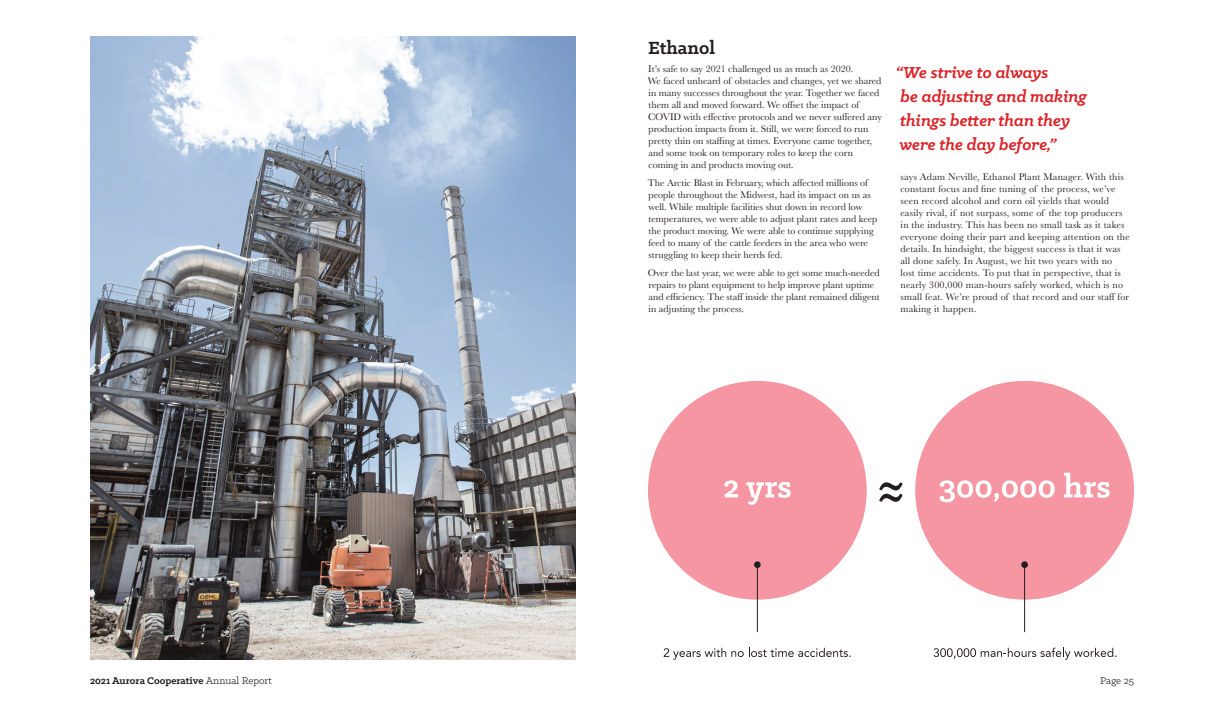
<style>
.page{position:relative;width:1224px;height:720px;background:#fff}
.page>*{position:absolute;margin:0;border:0;box-sizing:border-box;transform-origin:0 0}
.Heading-1{font:700 20px "Klinic Slab";color:#231f20}
.Callout{font:italic 700 18px/24px "Klinic Slab";color:#dc2328}
.t1{font:700 11px "Klinic Slab";color:#231f20}
.t2{font:11px "Klinic Slab";color:#231f20}
.Subhead{font:10px/12px "Baskerville";color:#231f20}
.Subhead-2{font:10px/12px "Baskerville";letter-spacing:.02em;color:#231f20}
.s1{font-weight:400}
</style>
<div class="page">
<img style="left:90px;top:36px;width:486px;height:624px">
<svg style="left:664px;top:648px;width:187px;height:12px"></svg>
<svg style="left:934px;top:648px;width:182px;height:12px"></svg>
<div style="left:648px;top:381px;width:219px;height:219px;background:#f596a2;border-radius:50%"></div>
<svg style="left:724px;top:480px;width:14px;height:17px"></svg>
<svg style="left:746px;top:482px;width:45px;height:23px"></svg>
<div style="left:915px;top:381px;width:219px;height:219px;background:#f596a2;border-radius:50%"></div>
<svg style="left:940px;top:480px;width:115px;height:22px"></svg>
<svg style="left:1064px;top:473px;width:46px;height:25px"></svg>
<div style="left:754px;top:561px;width:7px;height:7px;background:#231f20;border-radius:50%"></div>
<hr style="left:757px;top:568px;width:1px;height:64px;background:#231f20">
<div style="left:1021px;top:561px;width:7px;height:7px;background:#231f20;border-radius:50%"></div>
<hr style="left:1024px;top:568px;width:1px;height:64px;background:#231f20">
<svg style="left:879px;top:482px;width:24px;height:20px"></svg>
<p class="Heading-1" style="left:648px;top:35px;width:69px">Ethanol</p>
<p class="Subhead" style="left:648px;top:63px;width:236px">It’s safe to say 2021 challenged us as much as 2020.<br>We faced unheard of obstacles and changes, yet we shared in many successes throughout the year. Together we faced them all and moved forward. We offset the impact of COVID with effective protocols and we never suffered any production impacts from it. Still, we were forced to run pretty thin on staffing at times. Everyone came together, and some took on temporary roles to keep the corn coming in and products moving out.</p>
<p class="Subhead" style="left:648px;top:177px;width:231px">The Arctic Blast in February, which affected millions of people throughout the Midwest, had its impact on us as well. While multiple facilities shut down in record low temperatures, we were able to adjust plant rates and keep the product moving. We were able to continue supplying feed to many of the cattle feeders in the area who were struggling to keep their herds fed.</p>
<p class="Subhead" style="left:648px;top:267px;width:233px">Over the last year, we were able to get some much-needed repairs to plant equipment to help improve plant uptime and efficiency. The staff inside the plant remained diligent in adjusting the process.</p>
<p class="Callout" style="left:896px;top:60px;width:193px">“We strive to always<br>be adjusting and making things better than they were the day before,”</p>
<p class="Subhead-2" style="left:900px;top:171px;width:231px">says Adam Neville, Ethanol Plant Manager. With this constant focus and fine tuning of the process, we’ve seen record alcohol and corn oil yields that would easily rival, if not surpass, some of the top producers in the industry. This has been no small task as it takes everyone doing their part and keeping attention on the details. In hindsight, the biggest success is that it was all done safely. In August, we hit two years with no<br>lost time accidents. To put that in perspective, that is nearly 300,000 man-hours safely worked, which is no small feat. We’re proud of that record and our staff for making it happen.</p>
<p class="t1" style="left:90px;top:673px;width:183px">2021 Aurora Cooperative <span class="s1">Annual Report</span></p>
<p class="t2" style="left:1100px;top:674px;width:35px">Page 25</p>
</div>
